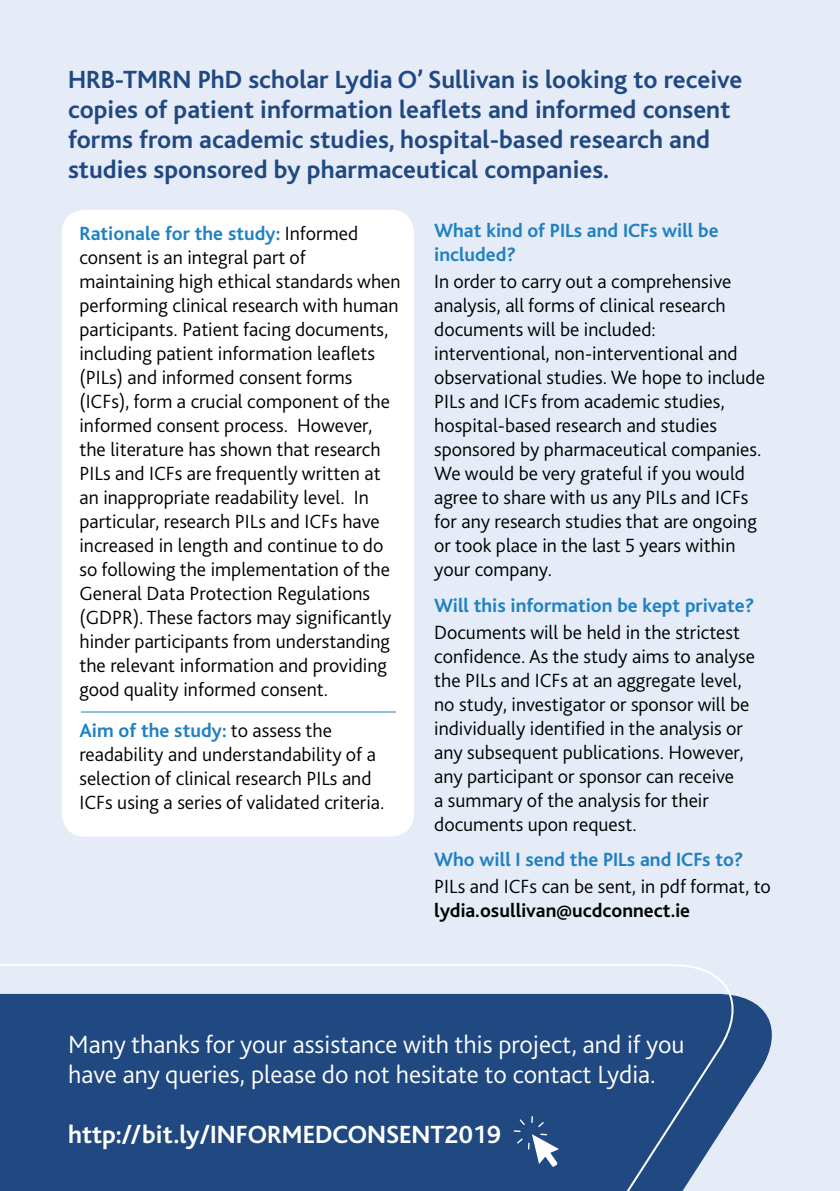
<style>
.page{position:relative;width:840px;height:1191px;background:#fff}
.page>*{position:absolute;margin:0;border:0;box-sizing:border-box;transform-origin:0 0}
.t1{font:700 26px/30px "Bliss";color:#204881}
.t2{font:300 26px/30px "Bliss 2";color:#fff}
.t3{font:700 26px "Bliss";color:#fff}
.t4{font:300 20px/24px "Bliss 2";color:#000}
.t5{font:700 20px/24px "Bliss";color:#1f81c2}
.t6{font:700 20px "Bliss 2";color:#000}
.s1{font-family:"Bliss 2";font-weight:300;color:#000}
</style>
<div class="page">
<div style="left:0;top:0;width:839px;height:1191px;background:#e5ebf7"></div>
<svg style="left:751px;top:1001px;width:21px;height:84px;fill:#204881"></svg>
<svg style="left:0;top:964px;width:751px;height:227px;background:#3f6293"></svg>
<div style="left:62px;top:210px;width:351px;height:626px;background:#fff;border-radius:23px"></div>
<svg style="left:513px;top:1116px;width:45px;height:51px;background:#4c6c9a"></svg>
<hr style="left:81px;top:711px;width:314px;height:1px;background:#1f81c2">
<h1 class="t1" style="left:68px;top:65px;width:675px">HRB-TMRN PhD scholar Lydia O’ Sullivan is looking to receive copies of patient information leaflets and informed consent forms from academic studies, hospital-based research and studies sponsored by pharmaceutical companies.</h1>
<p class="t5" style="left:79px;top:222px;width:280px">Rationale for the study: <span class="s1">Informed</span></p>
<p class="t4" style="left:79px;top:245px;width:322px">consent is an integral part of maintaining high ethical standards when performing clinical research with human participants. Patient facing documents, including patient information leaflets (PILs) and informed consent forms (ICFs), form a crucial component of the informed consent process. However, the literature has shown that research PILs and ICFs are frequently written at an inappropriate readability level. In particular, research PILs and ICFs have increased in length and continue to do so following the implementation of the General Data Protection Regulations (GDPR). These factors may significantly hinder participants from understanding the relevant information and providing good quality informed consent.</p>
<p class="t5" style="left:79px;top:719px;width:254px">Aim of the study: <span class="s1">to assess the</span></p>
<p class="t4" style="left:79px;top:742px;width:306px">readability and understandability of a selection of clinical research PILs and<br>ICFs using a series of validated criteria.</p>
<p class="t5" style="left:434px;top:219px;width:286px">What kind of PILs and ICFs will be included?</p>
<p class="t4" style="left:434px;top:269px;width:332px">In order to carry out a comprehensive analysis, all forms of clinical research documents will be included: interventional, non-interventional and observational studies. We hope to include PILs and ICFs from academic studies, hospital-based research and studies sponsored by pharmaceutical companies.<br>We would be very grateful if you would agree to share with us any PILs and ICFs for any research studies that are ongoing or took place in the last 5 years within your company.</p>
<p class="t5" style="left:434px;top:593px;width:321px">Will this information be kept private?</p>
<p class="t4" style="left:434px;top:619px;width:322px">Documents will be held in the strictest confidence. As the study aims to analyse the PILs and ICFs at an aggregate level, no study, investigator or sponsor will be individually identified in the analysis or any subsequent publications. However, any participant or sponsor can receive<br>a summary of the analysis for their documents upon request.</p>
<p class="t5" style="left:434px;top:848px;width:310px">Who will I send the PILs and ICFs to?</p>
<p class="t4" style="left:434px;top:873px;width:338px">PILs and ICFs can be sent, in pdf format, to</p>
<p class="t6" style="left:434px;top:897px;width:257px">lydia.osullivan@ucdconnect.ie</p>
<h1 class="t2" style="left:68px;top:1029px;width:617px">Many thanks for your assistance with this project, and if you have any queries, please do not hesitate to contact Lydia.</h1>
<h1 class="t3" style="left:68px;top:1120px;width:434px">http://bit.ly/INFORMEDCONSENT2019</h1>
</div>
